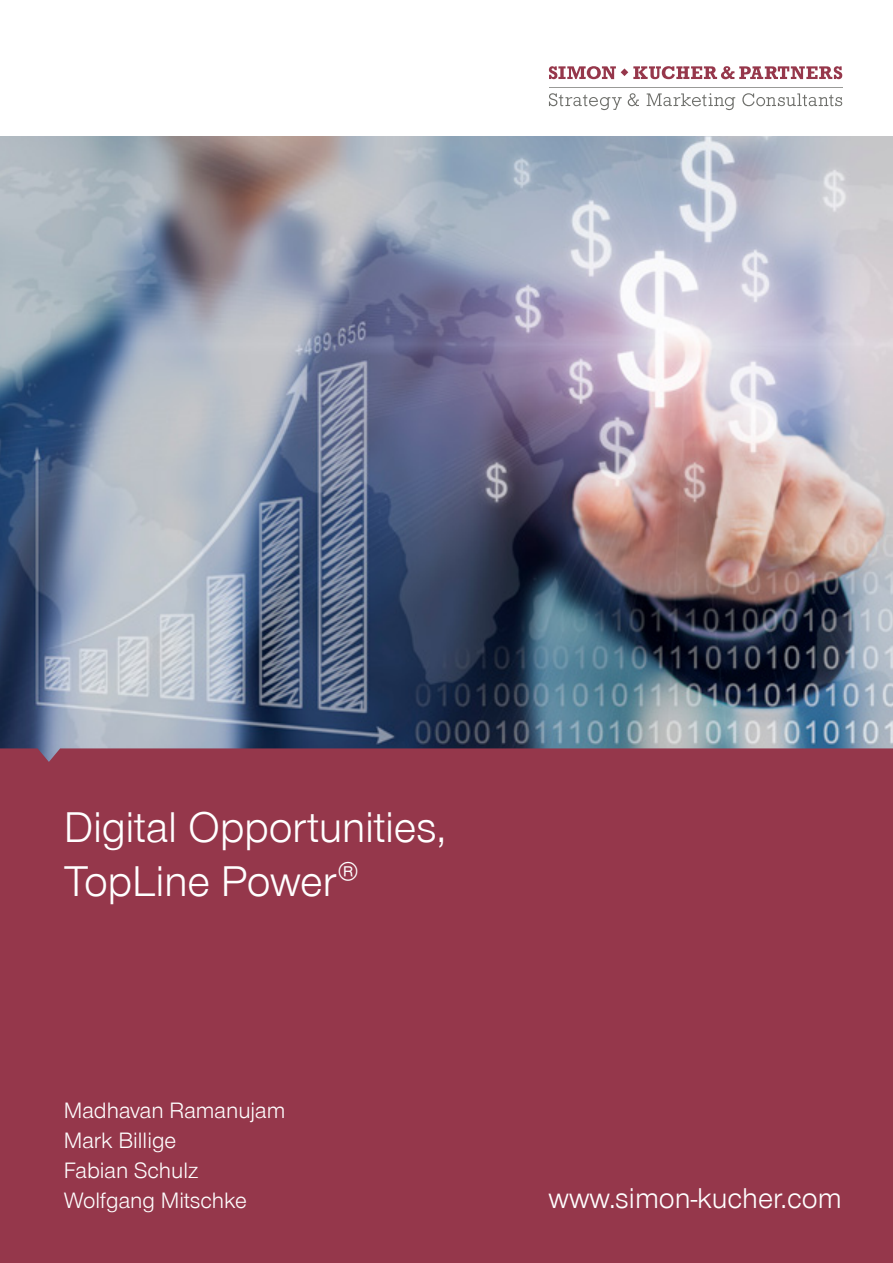
<style>
.page{position:relative;width:893px;height:1263px;background:#fff}
.page>*{position:absolute;margin:0;border:0;box-sizing:border-box;transform-origin:0 0}
.t1{font:40.5px/54px "Simon Kucher";letter-spacing:-.01em;color:#fff}
.t2{font:27px "Simon Kucher";color:#fff}
.t3{font:21px/30px "Simon Kucher";color:#fff}
</style>
<div class="page">
<img style="left:0;top:136px;width:893px;height:612px">
<div style="left:0;top:748px;width:893px;height:515px;background:#95374b"></div>
<svg style="left:549px;top:93px;width:73px;height:17px"></svg>
<svg style="left:628px;top:93px;width:11px;height:13px"></svg>
<svg style="left:647px;top:93px;width:88px;height:17px"></svg>
<svg style="left:742px;top:93px;width:100px;height:13px"></svg>
<hr style="left:549px;top:87px;width:293px;height:1px;background:#999a97">
<svg style="left:549px;top:66px;width:293px;height:13px"></svg>
<h1 class="t1" style="left:64px;top:801px;width:384px">Digital Opportunities,<br>TopLine Power®</h1>
<p class="t3" style="left:64px;top:1095px;width:223px">Madhavan Ramanujam<br>Mark Billige<br>Fabian Schulz<br>Wolfgang Mitschke</p>
<p class="t2" style="left:549px;top:1182px;width:295px">www.simon-kucher.com</p>
</div>
